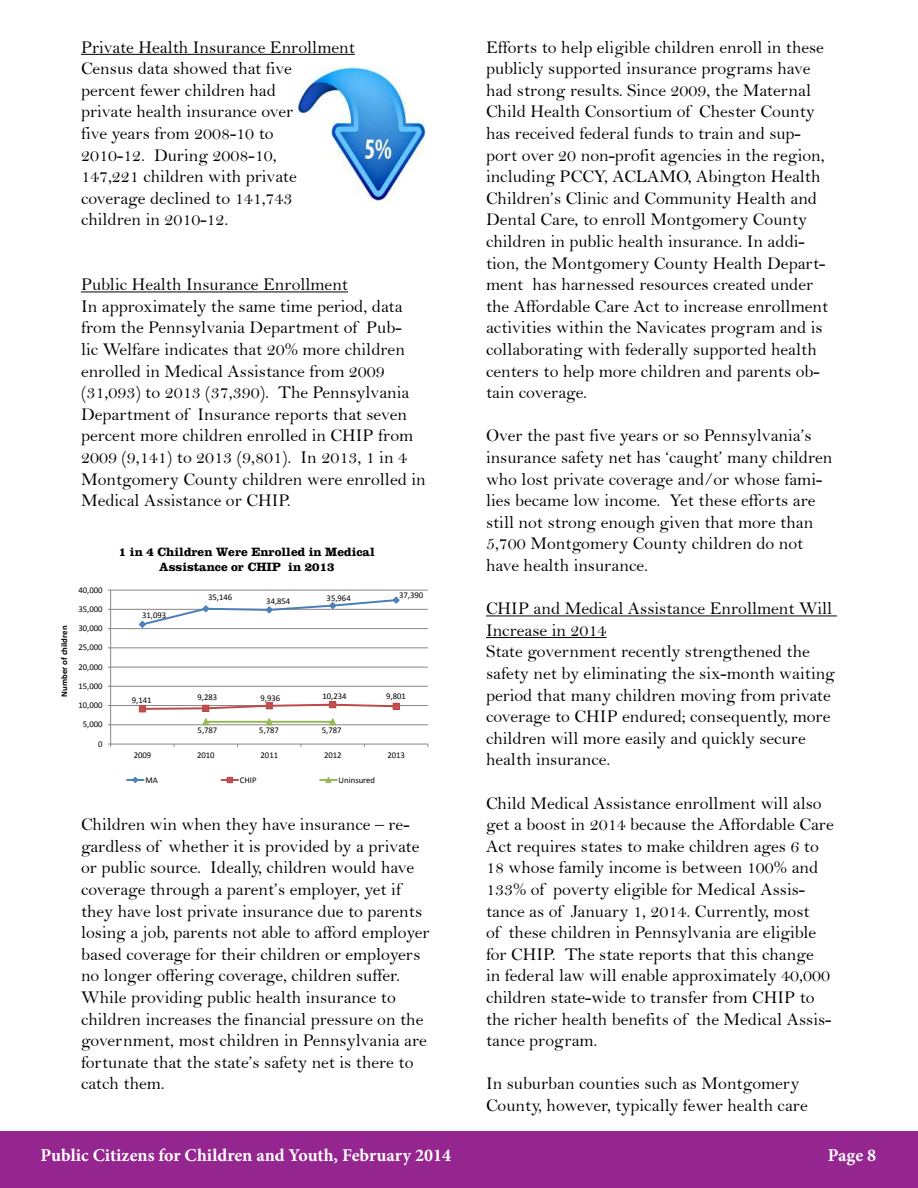
<style>
.page{position:relative;width:918px;height:1188px;background:#fff}
.page>*{position:absolute;margin:0;border:0;box-sizing:border-box;transform-origin:0 0}
.t1{font:18px/21.6px "Bell";color:#000}
.t2{font:700 18px "Minion Pro";color:#fff}
.t3{font:700 12.3px/14.7px "Clarendon";color:#000;text-align:center}
.t4{font:8.85px "Calibri";color:#000}
.t5{font:8.7px "Calibri";color:#000}
.t6{font:700 8.7px "Calibri";letter-spacing:.005em;color:#000}
</style>
<div class="page">
<div style="left:0;top:1132px;width:918px;height:56px;background:#95258f"></div>
<hr style="left:81px;top:54px;width:274px;height:1px;background:#000">
<hr style="left:81px;top:291px;width:267px;height:1px;background:#000">
<hr style="left:486px;top:615px;width:351px;height:1px;background:#000">
<hr style="left:486px;top:637px;width:121px;height:1px;background:#000">
<hr style="left:111px;top:724px;width:317px;height:1px;background:#868686">
<hr style="left:111px;top:705px;width:317px;height:1px;background:#868686">
<hr style="left:111px;top:686px;width:317px;height:1px;background:#868686">
<hr style="left:111px;top:667px;width:317px;height:1px;background:#868686">
<hr style="left:111px;top:648px;width:317px;height:1px;background:#868686">
<hr style="left:111px;top:628px;width:317px;height:1px;background:#868686">
<hr style="left:111px;top:609px;width:317px;height:1px;background:#868686">
<hr style="left:111px;top:590px;width:317px;height:1px;background:#868686">
<hr style="left:110px;top:590px;width:1px;height:154px;background:#868686">
<hr style="left:111px;top:744px;width:317px;height:1px;background:#868686">
<svg style="left:138px;top:596px;width:262px;height:32px"></svg>
<div style="left:329px;top:701px;width:7px;height:7px;border:1px solid #bd4a47"></div>
<svg style="left:139px;top:702px;width:260px;height:10px"></svg>
<div style="left:393px;top:703px;width:7px;height:7px;border:1px solid #bd4a47"></div>
<hr style="left:206px;top:721px;width:127px;height:2px;background:#97b853">
<svg style="left:202px;top:718px;width:8px;height:8px"></svg>
<svg style="left:265px;top:718px;width:8px;height:8px"></svg>
<svg style="left:329px;top:718px;width:8px;height:8px"></svg>
<svg style="left:127px;top:777px;width:17px;height:6px"></svg>
<svg style="left:221px;top:777px;width:17px;height:6px"></svg>
<svg style="left:320px;top:777px;width:17px;height:6px"></svg>
<img style="left:297px;top:68px;width:129px;height:132px">
<p class="t1" style="left:81px;top:38px;width:275px">Private Health Insurance Enrollment<br>Census data showed that five<br>percent fewer children had<br>private health insurance over<br>five years from 2008-10 to<br>2010-12. During 2008-10,<br>147,221 children with private coverage declined to 141,743 children in 2010-12.</p>
<p class="t1" style="left:81px;top:275px;width:346px">Public Health Insurance Enrollment<br>In approximately the same time period, data from the Pennsylvania Department of Pub-<br>lic Welfare indicates that 20% more children enrolled in Medical Assistance from 2009 (31,093) to 2013 (37,390). The Pennsylvania Department of Insurance reports that seven percent more children enrolled in CHIP from 2009 (9,141) to 2013 (9,801). In 2013, 1 in 4<br>Montgomery County children were enrolled in Medical Assistance or CHIP.</p>
<p class="t6" style="left:59px;top:697px;width:73px;rotate:-90deg">Number of children</p>
<p class="t4" style="left:78px;top:587px;width:26px">40,000</p>
<p class="t5" style="left:78px;top:606px;width:26px">35,000</p>
<p class="t5" style="left:78px;top:625px;width:26px">30,000</p>
<p class="t4" style="left:78px;top:644px;width:26px">25,000</p>
<p class="t5" style="left:78px;top:664px;width:26px">20,000</p>
<p class="t5" style="left:78px;top:683px;width:26px">15,000</p>
<p class="t4" style="left:78px;top:702px;width:26px">10,000</p>
<p class="t5" style="left:83px;top:721px;width:21px">5,000</p>
<p class="t4" style="left:98px;top:741px;width:6px">0</p>
<p class="t3" style="left:119px;top:544px;width:257px">1 in 4 Children Were Enrolled in Medical<br>Assistance or CHIP in 2013</p>
<p class="t5" style="left:142px;top:612px;width:26px">31,093</p>
<p class="t5" style="left:208px;top:594px;width:26px">35,146</p>
<p class="t5" style="left:266px;top:598px;width:26px">34,854</p>
<p class="t5" style="left:327px;top:595px;width:26px">35,964</p>
<p class="t4" style="left:399px;top:592px;width:26px">37,390</p>
<p class="t5" style="left:132px;top:698px;width:21px">9,141</p>
<p class="t5" style="left:197px;top:694px;width:21px">9,283</p>
<p class="t5" style="left:261px;top:695px;width:21px">9,936</p>
<p class="t5" style="left:322px;top:693px;width:26px">10,234</p>
<p class="t5" style="left:386px;top:694px;width:21px">9,801</p>
<p class="t5" style="left:198px;top:727px;width:21px">5,787</p>
<p class="t5" style="left:259px;top:727px;width:21px">5,787</p>
<p class="t5" style="left:322px;top:727px;width:21px">5,787</p>
<p class="t4" style="left:134px;top:752px;width:19px">2009</p>
<p class="t4" style="left:197px;top:752px;width:19px">2010</p>
<p class="t4" style="left:261px;top:752px;width:19px">2011</p>
<p class="t4" style="left:324px;top:752px;width:19px">2012</p>
<p class="t4" style="left:387px;top:752px;width:19px">2013</p>
<p class="t5" style="left:145px;top:777px;width:14px">MA</p>
<p class="t5" style="left:240px;top:777px;width:18px">CHIP</p>
<p class="t5" style="left:339px;top:777px;width:38px">Uninsured</p>
<p class="t1" style="left:81px;top:815px;width:350px">Children win when they have insurance – re&shy;gardless of whether it is provided by a private or public source. Ideally, children would have coverage through a parent’s employer, yet if they have lost private insurance due to parents losing a job, parents not able to afford employer based coverage for their children or employers no longer offering coverage, children suffer.<br>While providing public health insurance to children increases the financial pressure on the government, most children in Pennsylvania are fortunate that the state’s safety net is there to catch them.</p>
<p class="t1" style="left:486px;top:38px;width:344px">Efforts to help eligible children enroll in these publicly supported insurance programs have had strong results. Since 2009, the Maternal Child Health Consortium of Chester County has received federal funds to train and sup&shy;port over 20 non-profit agencies in the region, including PCCY, ACLAMO, Abington Health Children’s Clinic and Community Health and Dental Care, to enroll Montgomery County children in public health insurance. In addi&shy;tion, the Montgomery County Health Depart&shy;ment has harnessed resources created under the Affordable Care Act to increase enrollment activities within the Navicates program and is collaborating with federally supported health centers to help more children and parents ob&shy;tain coverage.</p>
<p class="t1" style="left:486px;top:427px;width:348px">Over the past five years or so Pennsylvania’s insurance safety net has ‘caught’ many children who lost private coverage and/or whose fami&shy;lies became low income. Yet these efforts are still not strong enough given that more than 5,700 Montgomery County children do not have health insurance.</p>
<p class="t1" style="left:486px;top:599px;width:351px">CHIP and Medical Assistance Enrollment Will Increase in 2014<br>State government recently strengthened the safety net by eliminating the six-month waiting period that many children moving from private coverage to CHIP endured; consequently, more children will more easily and quickly secure health insurance.</p>
<p class="t1" style="left:486px;top:794px;width:349px">Child Medical Assistance enrollment will also get a boost in 2014 because the Affordable Care Act requires states to make children ages 6 to 18 whose family income is between 100% and 133% of poverty eligible for Medical Assis&shy;tance as of January 1, 2014. Currently, most<br>of these children in Pennsylvania are eligible for CHIP. The state reports that this change<br>in federal law will enable approximately 40,000 children state-wide to transfer from CHIP to the richer health benefits of the Medical Assis&shy;tance program.</p>
<p class="t1" style="left:486px;top:1075px;width:323px">In suburban counties such as Montgomery<br>County, however, typically fewer health care</p>
<p class="t2" style="left:40px;top:1148px;width:412px">Public Citizens for Children and Youth, February 2014</p>
<p class="t2" style="left:828px;top:1148px;width:50px">Page 8</p>
</div>
